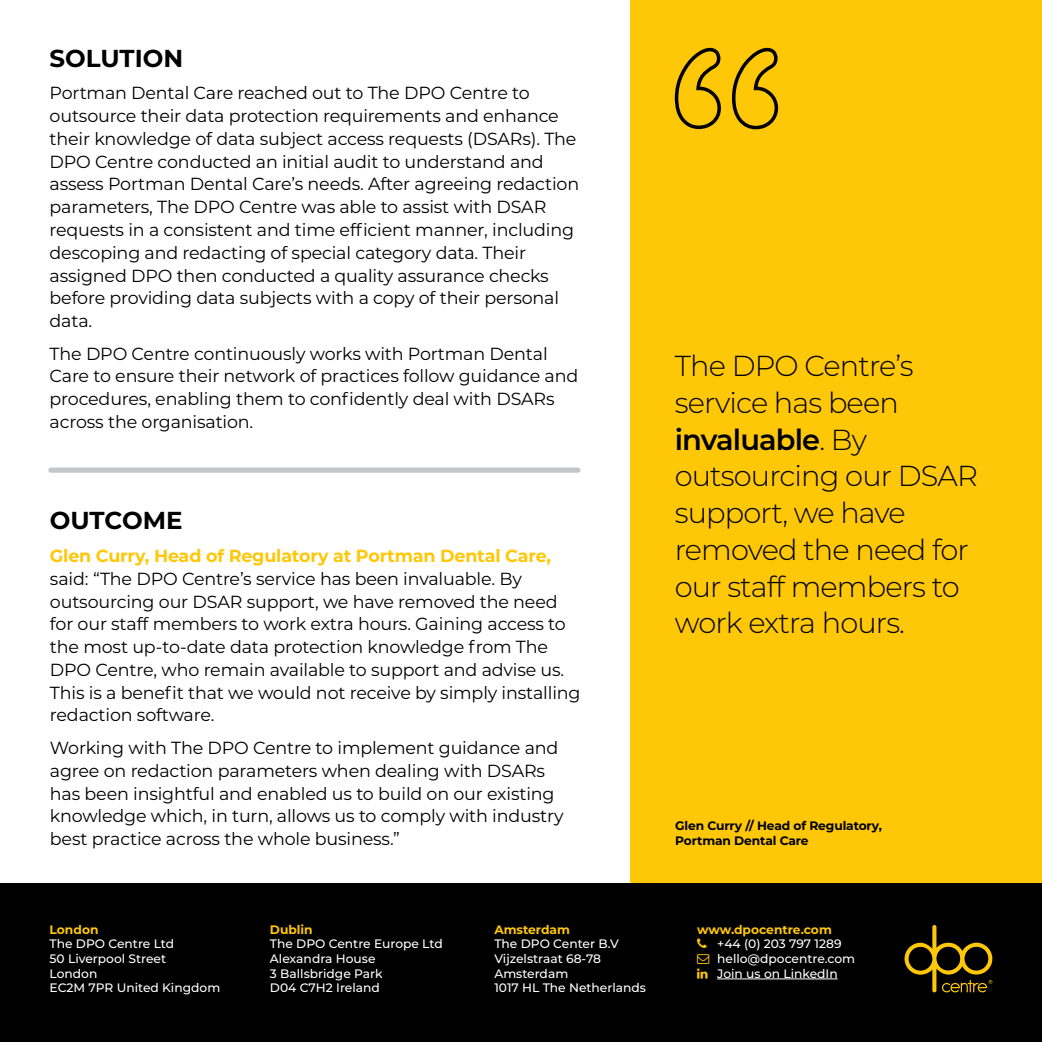
<style>
.page{position:relative;width:1042px;height:1042px;background:#fff}
.page>*{position:absolute;margin:0;border:0;box-sizing:border-box;transform-origin:0 0}
.t1{font:300 28.88px/36.8px "Montserrat";letter-spacing:-.03em;color:#000}
.t2{font:700 24.5px "Montserrat";color:#000}
.t3{font:17.5px/22.8px "Montserrat";letter-spacing:-.01em;color:#000}
.t4{font:700 17.5px "Montserrat";letter-spacing:-.01em;color:#fec707}
.t5{font:500 12.25px/14.7px "Montserrat";color:#fff}
.t6{font:700 12.25px/14.7px "Montserrat";letter-spacing:-.01em;color:#000}
.t7{font:700 12.25px "Montserrat";color:#fec707}
.s1{font-weight:600}
</style>
<div class="page">
<div style="left:630px;top:0;width:412px;height:1042px;background:#fec707"></div>
<div style="left:51px;top:467px;width:527px;height:6px;background:#c4c6c7"></div>
<svg style="left:674px;top:47px;width:105px;height:83px"></svg>
<div style="left:0;top:883px;width:1042px;height:159px;background:#000"></div>
<svg style="left:904px;top:925px;width:88px;height:67px"></svg>
<hr style="left:717px;top:978px;width:121px;height:1px;background:#fff">
<h2 class="t2" style="left:50px;top:40px;width:135px">SOLUTION</h2>
<p class="t3" style="left:50px;top:81px;width:531px">Portman Dental Care reached out to The DPO Centre to outsource their data protection requirements and enhance their knowledge of data subject access requests (DSARs). The DPO Centre conducted an initial audit to understand and assess Portman Dental Care’s needs. After agreeing redaction parameters, The DPO Centre was able to assist with DSAR requests in a consistent and time efficient manner, including descoping and redacting of special category data. Their assigned DPO then conducted a quality assurance checks before providing data subjects with a copy of their personal data.</p>
<p class="t3" style="left:50px;top:341px;width:530px">The DPO Centre continuously works with Portman Dental Care to ensure their network of practices follow guidance and procedures, enabling them to confidently deal with DSARs across the organisation.</p>
<h2 class="t2" style="left:50px;top:503px;width:134px">OUTCOME</h2>
<p class="t4" style="left:50px;top:543px;width:503px">Glen Curry, Head of Regulatory at Portman Dental Care,</p>
<p class="t3" style="left:50px;top:567px;width:532px">said: “The DPO Centre’s service has been invaluable. By outsourcing our DSAR support, we have removed the need for our staff members to work extra hours. Gaining access to the most up-to-date data protection knowledge from The DPO Centre, who remain available to support and advise us.<br>This is a benefit that we would not receive by simply installing redaction software.</p>
<p class="t3" style="left:50px;top:736px;width:515px">Working with The DPO Centre to implement guidance and agree on redaction parameters when dealing with DSARs has been insightful and enabled us to build on our existing knowledge which, in turn, allows us to comply with industry best practice across the whole business.”</p>
<h1 class="t1" style="left:675px;top:346px;width:304px">The DPO Centre’s service has been <span class="s1">invaluable</span>. By outsourcing our DSAR support, we have removed the need for our staff members to work extra hours.</h1>
<p class="t6" style="left:675px;top:818px;width:208px">Glen Curry // Head of Regulatory,<br>Portman Dental Care</p>
<p class="t7" style="left:50px;top:920px;width:50px">London</p>
<p class="t5" style="left:50px;top:936px;width:172px">The DPO Centre Ltd<br>50 Liverpool Street<br>London<br>EC2M 7PR United Kingdom</p>
<p class="t7" style="left:270px;top:920px;width:44px">Dublin</p>
<p class="t5" style="left:270px;top:936px;width:174px">The DPO Centre Europe Ltd<br>Alexandra House<br>3 Ballsbridge Park<br>D04 C7H2 Ireland</p>
<p class="t7" style="left:494px;top:920px;width:77px">Amsterdam</p>
<p class="t5" style="left:494px;top:936px;width:153px">The DPO Center B.V<br>Vijzelstraat 68-78<br>Amsterdam<br>1017 HL The Netherlands</p>
<p class="t7" style="left:697px;top:920px;width:136px">www.dpocentre.com</p>
<p class="t5" style="left:717px;top:936px;width:139px">+44 (0) 203 797 1289 hello@dpocentre.com<br>Join us on LinkedIn</p>
</div>
